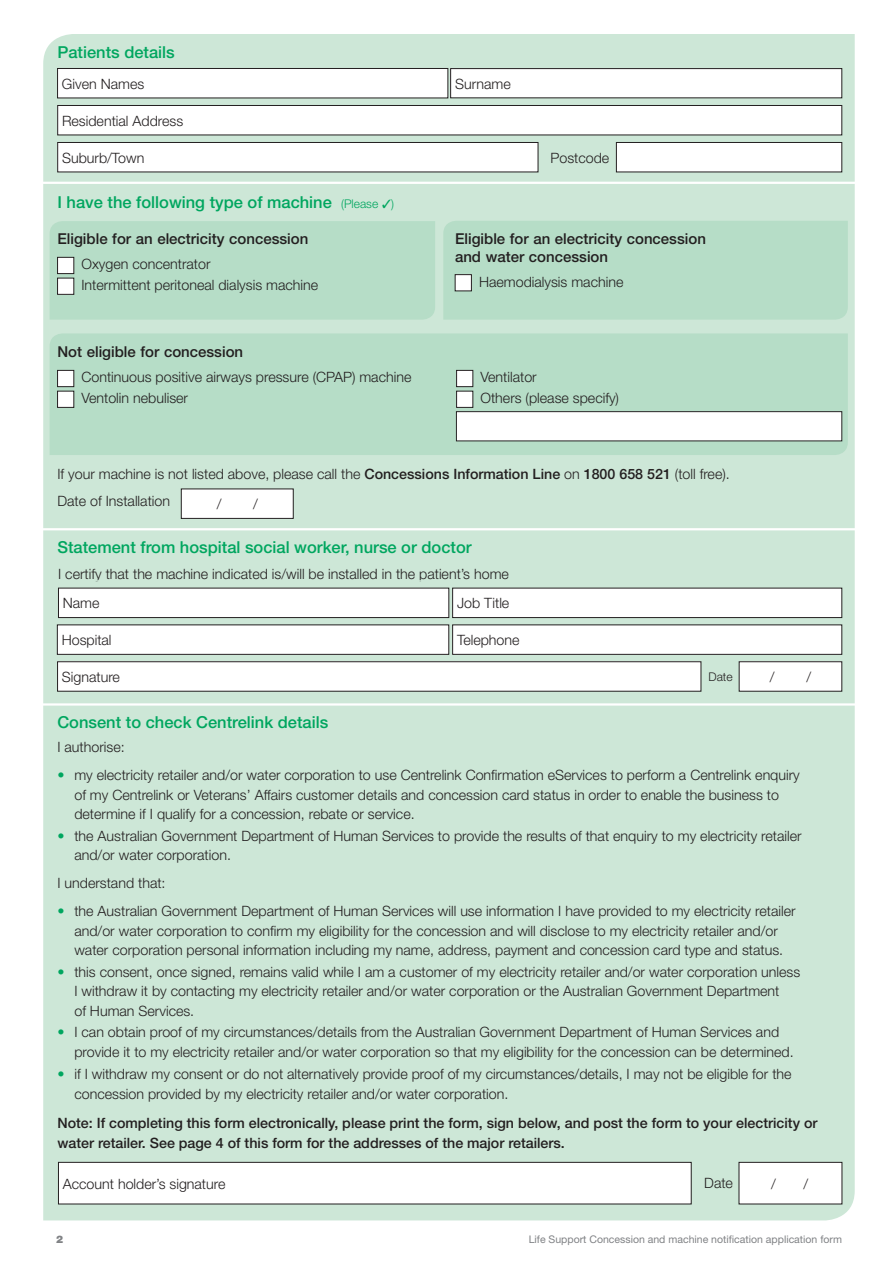
<style>
.page{position:relative;width:893px;height:1263px;background:#fff}
.page>*{position:absolute;margin:0;border:0;box-sizing:border-box;transform-origin:0 0}
.t1{font:500 16.5px "Helvetica Neue LT";color:#00a65f}
.t2{font:500 15px/18px "Helvetica Neue LT Std";color:#231f20}
.t3{font:300 14.25px/19.5px "Helvetica Neue LT";color:#231f20}
.t4{font:500 14.25px/20.2px "Helvetica Neue LT";color:#231f20}
.t5{font:300 12px "Helvetica Neue LT Std";color:#231f20}
.t6{font:10.5px "Helvetica Neue LT";color:#808285}
.t7{font:900 10.5px "Helvetica Neue LT";color:#808285}
.s1{font-weight:300;font-size:12px}
.s2{font-weight:500}
.s3{color:#00a65f}
</style>
<div class="page">
<div style="left:43px;top:34px;width:812px;height:1186px;background:#cde7d7"></div>
<hr style="left:35px;top:528px;width:838px;height:2px;background:#fff">
<div style="left:50px;top:333px;width:798px;height:122px;background:#b6ddc7"></div>
<div style="left:50px;top:221px;width:385px;height:99px;background:#b6ddc7"></div>
<div style="left:58px;top:257px;width:16px;height:17px;background:#fff"></div>
<div style="left:57px;top:257px;width:17px;height:17px;border:1px solid #231f20"></div>
<div style="left:58px;top:278px;width:16px;height:16px;background:#fff"></div>
<div style="left:57px;top:278px;width:17px;height:16px;border:1px solid #231f20"></div>
<div style="left:443px;top:221px;width:405px;height:99px;background:#b6ddc7"></div>
<div style="left:58px;top:370px;width:16px;height:17px;background:#fff"></div>
<div style="left:57px;top:370px;width:17px;height:17px;border:1px solid #231f20"></div>
<div style="left:457px;top:370px;width:16px;height:17px;background:#fff"></div>
<div style="left:456px;top:370px;width:17px;height:17px;border:1px solid #231f20"></div>
<div style="left:58px;top:391px;width:16px;height:16px;background:#fff"></div>
<div style="left:57px;top:391px;width:17px;height:17px;border:1px solid #231f20"></div>
<div style="left:457px;top:391px;width:16px;height:16px;background:#fff"></div>
<div style="left:456px;top:391px;width:17px;height:17px;border:1px solid #231f20"></div>
<div style="left:455px;top:275px;width:16px;height:16px;background:#fff"></div>
<div style="left:455px;top:274px;width:17px;height:17px;border:1px solid #231f20"></div>
<div style="left:181px;top:489px;width:112px;height:29px;background:#fff"></div>
<div style="left:58px;top:662px;width:643px;height:29px;background:#fff"></div>
<div style="left:739px;top:662px;width:103px;height:29px;background:#fff"></div>
<div style="left:57px;top:566px;width:694px;height:16px;border:2px solid #cde7d7"></div>
<div style="left:58px;top:588px;width:391px;height:29px;background:#fff"></div>
<div style="left:58px;top:588px;width:391px;height:30px;border:1px solid #231f20"></div>
<div style="left:453px;top:588px;width:389px;height:29px;background:#fff"></div>
<div style="left:452px;top:588px;width:390px;height:30px;border:1px solid #231f20"></div>
<div style="left:57px;top:625px;width:392px;height:29px;background:#fff"></div>
<div style="left:453px;top:625px;width:389px;height:29px;background:#fff"></div>
<hr style="left:30px;top:703px;width:837px;height:3px;background:#fff">
<div style="left:58px;top:105px;width:784px;height:30px;background:#fff"></div>
<div style="left:58px;top:105px;width:784px;height:30px;border:1px solid #231f20"></div>
<div style="left:58px;top:142px;width:480px;height:30px;background:#fff"></div>
<div style="left:58px;top:142px;width:480px;height:30px;border:1px solid #231f20"></div>
<div style="left:616px;top:142px;width:226px;height:30px;background:#fff"></div>
<div style="left:616px;top:142px;width:226px;height:30px;border:1px solid #231f20"></div>
<div style="left:58px;top:68px;width:390px;height:30px;background:#fff"></div>
<div style="left:57px;top:68px;width:391px;height:30px;border:1px solid #231f20"></div>
<div style="left:451px;top:69px;width:391px;height:29px;background:#fff"></div>
<div style="left:450px;top:68px;width:392px;height:30px;border:1px solid #231f20"></div>
<hr style="left:24px;top:182px;width:838px;height:2px;background:#fff">
<div style="left:58px;top:1162px;width:633px;height:42px;background:#fff"></div>
<div style="left:58px;top:1162px;width:633px;height:42px;border:1px solid #231f20"></div>
<div style="left:739px;top:1162px;width:103px;height:42px;background:#fff"></div>
<div style="left:739px;top:1162px;width:103px;height:42px;border:1px solid #231f20"></div>
<div style="left:456px;top:411px;width:386px;height:30px;background:#fff;border:1px solid #282526"></div>
<p class="t1" style="left:57px;top:42px;width:119px">Patients details</p>
<p class="t3" style="left:62px;top:74px;width:84px">Given Names</p>
<p class="t3" style="left:455px;top:74px;width:57px">Surname</p>
<p class="t3" style="left:62px;top:111px;width:123px">Residential Address</p>
<p class="t3" style="left:62px;top:148px;width:84px">Suburb/Town</p>
<p class="t3" style="left:550px;top:148px;width:60px">Postcode</p>
<p class="t1" style="left:57px;top:192px;width:338px">I have the following type of machine <span class="s1">(Please</span> ✓<span class="s1">)</span></p>
<p class="t2" style="left:57px;top:230px;width:252px">Eligible for an electricity concession</p>
<p class="t3" style="left:81px;top:254px;width:238px;line-height:20.7px">Oxygen concentrator<br>Intermittent peritoneal dialysis machine</p>
<p class="t2" style="left:455px;top:229px;width:252px">Eligible for an electricity concession and water concession</p>
<p class="t3" style="left:479px;top:271px;width:146px">Haemodialysis machine</p>
<p class="t2" style="left:57px;top:343px;width:187px">Not eligible for concession</p>
<p class="t3" style="left:81px;top:367px;width:331px">Continuous positive airways pressure (CPAP) machine</p>
<p class="t3" style="left:480px;top:367px;width:58px">Ventilator</p>
<p class="t3" style="left:81px;top:388px;width:108px">Ventolin nebuliser</p>
<p class="t3" style="left:480px;top:388px;width:140px">Others (please specify)</p>
<p class="t3" style="left:57px;top:460px;width:674px;line-height:27px">If your machine is not listed above, please call the <span class="s2">Concessions Information Line</span> on <span class="s2">1800 658 521</span> (toll free).<br>Date of Installation</p>
<p class="t3" style="left:217px;top:494px;width:6px">/</p>
<p class="t3" style="left:253px;top:494px;width:6px">/</p>
<p class="t1" style="left:57px;top:538px;width:416px">Statement from hospital social worker, nurse or doctor</p>
<p class="t3" style="left:63px;top:558px;width:448px;line-height:29.7px;text-indent:-5px">I certify that the machine indicated is/will be installed in the patient’s home<br>Name</p>
<p class="t3" style="left:457px;top:593px;width:54px">Job Title</p>
<p class="t3" style="left:62px;top:630px;width:51px">Hospital</p>
<p class="t3" style="left:457px;top:630px;width:64px">Telephone</p>
<p class="t3" style="left:62px;top:667px;width:60px">Signature</p>
<p class="t5" style="left:708px;top:670px;width:26px">Date</p>
<p class="t3" style="left:770px;top:667px;width:6px">/</p>
<p class="t3" style="left:806px;top:667px;width:6px">/</p>
<p class="t1" style="left:57px;top:713px;width:272px">Consent to check Centrelink details</p>
<p class="t3" style="left:57px;top:737px;width:69px">I authorise:</p>
<p class="t3" style="left:74px;top:765px;width:727px;text-indent:-17px"><span class="s3">•</span> my electricity retailer and/or water corporation to use Centrelink Confirmation eServices to perform a Centrelink enquiry of my Centrelink or Veterans’ Affairs customer details and concession card status in order to enable the business to determine if I qualify for a concession, rebate or service.</p>
<p class="t3" style="left:74px;top:826px;width:729px;text-indent:-17px"><span class="s3">•</span> the Australian Government Department of Human Services to provide the results of that enquiry to my electricity retailer and/or water corporation.</p>
<p class="t3" style="left:57px;top:873px;width:110px">I understand that:</p>
<p class="t3" style="left:57px;top:901px;width:740px;text-align:center"><span class="s3">•</span> the Australian Government Department of Human Services will use information I have provided to my electricity retailer and/or water corporation to confirm my eligibility for the concession and will disclose to my electricity retailer and/or water corporation personal information including my name, address, payment and concession card type and status.</p>
<p class="t3" style="left:74px;top:962px;width:727px;text-indent:-17px"><span class="s3">•</span> this consent, once signed, remains valid while I am a customer of my electricity retailer and/or water corporation unless<br>I withdraw it by contacting my electricity retailer and/or water corporation or the Australian Government Department<br>of Human Services.</p>
<p class="t3" style="left:74px;top:1022px;width:721px;text-indent:-17px"><span class="s3">•</span> I can obtain proof of my circumstances/details from the Australian Government Department of Human Services and provide it to my electricity retailer and/or water corporation so that my eligibility for the concession can be determined.</p>
<p class="t3" style="left:74px;top:1063px;width:719px;line-height:20.2px;text-indent:-17px"><span class="s3">•</span> if I withdraw my consent or do not alternatively provide proof of my circumstances/details, I may not be eligible for the concession provided by my electricity retailer and/or water corporation.</p>
<p class="t4" style="left:57px;top:1112px;width:762px">Note: If completing this form electronically, please print the form, sign below, and post the form to your electricity or water retailer. See page 4 of this form for the addresses of the major retailers.</p>
<p class="t3" style="left:63px;top:1174px;width:164px">Account holder’s signature</p>
<p class="t3" style="left:704px;top:1172px;width:30px">Date</p>
<p class="t3" style="left:771px;top:1174px;width:6px">/</p>
<p class="t3" style="left:804px;top:1174px;width:6px">/</p>
<p class="t7" style="left:56px;top:1233px;width:9px">2</p>
<p class="t6" style="left:529px;top:1233px;width:315px">Life Support Concession and machine notification application form</p>
</div>
